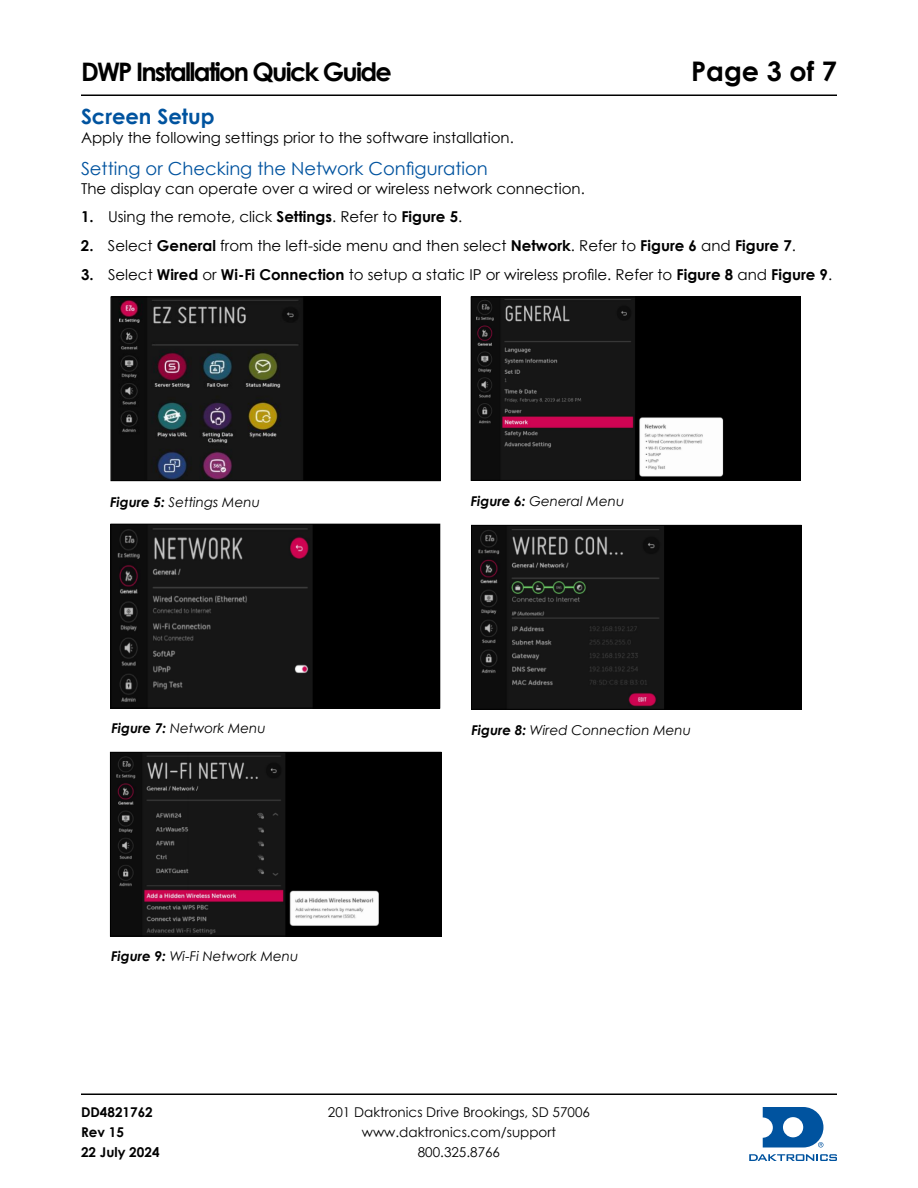
<style>
.page{position:relative;width:918px;height:1188px;background:#fff}
.page>*{position:absolute;margin:0;border:0;box-sizing:border-box;transform-origin:0 0}
.t1{font:700 27px "Century Gothic";color:#000}
.t2{font:700 25.5px "Century Gothic";letter-spacing:-.07em;color:#000}
.t3{font:700 21px "Century Gothic";color:#00539f}
.t4{font:18px "Century Gothic";color:#00539f}
.t5{font:15px "Century Gothic";color:#000}
.t6{font:italic 13.5px "Century Gothic";color:#000}
.t7{font:13.5px/20px "Century Gothic";color:#000;text-align:center}
.t8{font:700 13.5px/20px "Century Gothic";color:#000}
.s1{font-weight:700}
</style>
<div class="page">
<hr style="left:81px;top:95px;width:756px;height:1px;background:#000">
<hr style="left:81px;top:1094px;width:756px;height:1px;background:#000">
<svg style="left:749px;top:1154px;width:88px;height:7px"></svg>
<svg style="left:763px;top:1107px;width:60px;height:40px"></svg>
<img style="left:113px;top:299px;width:326px;height:180px">
<div style="left:111px;top:297px;width:330px;height:184px;border:1px solid #000"></div>
<img style="left:473px;top:299px;width:326px;height:180px">
<div style="left:471px;top:297px;width:330px;height:184px;border:1px solid #000"></div>
<img style="left:112px;top:526px;width:326px;height:180px">
<div style="left:110px;top:524px;width:330px;height:184px;border:1px solid #000"></div>
<img style="left:473px;top:527px;width:326px;height:181px">
<div style="left:471px;top:525px;width:330px;height:185px;border:1px solid #000"></div>
<img style="left:112px;top:754px;width:327px;height:180px">
<div style="left:110px;top:752px;width:331px;height:184px;border:1px solid #000"></div>
<h2 class="t2" style="left:81px;top:52px;width:312px">DWP Installation Quick Guide</h2>
<h1 class="t1" style="left:691px;top:51px;width:147px">Page 3 of 7</h1>
<h3 class="t3" style="left:81px;top:100px;width:135px">Screen Setup</h3>
<p class="t5" style="left:81px;top:127px;width:434px">Apply the following settings prior to the software installation.</p>
<p class="t4" style="left:81px;top:156px;width:408px">Setting or Checking the Network Configuration</p>
<p class="t5" style="left:81px;top:178px;width:505px">The display can operate over a wired or wireless network connection.</p>
<p class="t5" style="left:81px;top:207px;width:383px"><span class="s1">1.</span> Using the remote, click <span class="s1">Settings</span>. Refer to <span class="s1">Figure 5</span>.</p>
<p class="t5" style="left:81px;top:235px;width:716px"><span class="s1">2.</span> Select <span class="s1">General</span> from the left-side menu and then select <span class="s1">Network</span>. Refer to <span class="s1">Figure 6</span> and <span class="s1">Figure 7</span>.</p>
<p class="t5" style="left:81px;top:264px;width:753px"><span class="s1">3.</span> Select <span class="s1">Wired</span> or <span class="s1">Wi-Fi Connection</span> to setup a static IP or wireless profile. Refer to <span class="s1">Figure 8</span> and <span class="s1">Figure 9</span>.</p>
<p class="t6" style="left:110px;top:492px;width:151px"><span class="s1">Figure 5:</span> Settings Menu</p>
<p class="t6" style="left:471px;top:491px;width:155px"><span class="s1">Figure 6:</span> General Menu</p>
<p class="t6" style="left:111px;top:719px;width:156px"><span class="s1">Figure 7:</span> Network Menu</p>
<p class="t6" style="left:471px;top:720px;width:221px"><span class="s1">Figure 8:</span> Wired Connection Menu</p>
<p class="t6" style="left:111px;top:947px;width:189px"><span class="s1">Figure 9:</span> Wi-Fi Network Menu</p>
<p class="t8" style="left:81px;top:1102px;width:80px">DD4821762<br>Rev 15<br>22 July 2024</p>
<p class="t7" style="left:328px;top:1102px;width:264px">201 Daktronics Drive Brookings, SD 57006 www.daktronics.com/support<br>800.325.8766</p>
</div>
